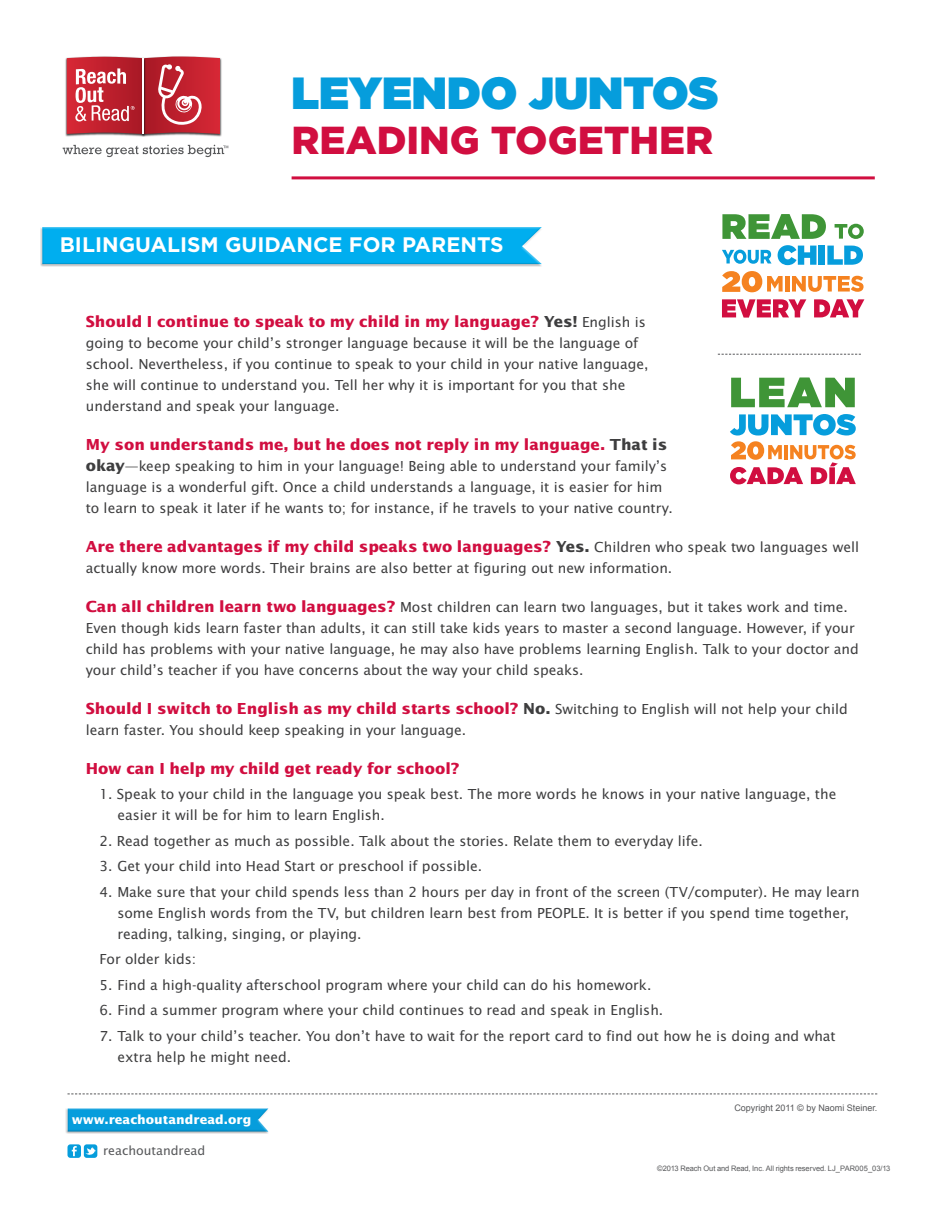
<style>
.page{position:relative;width:945px;height:1215px;background:#fff}
.page>*{position:absolute;margin:0;border:0;box-sizing:border-box;transform-origin:0 0}
.t1{font:900 45px "Gotham";color:#069ddc}
.t2{font:900 39px "Gotham";color:#d10e40}
.t3{font:700 21px "Gotham";color:#fff}
.t4{font:700 16.5px "Lucida Sans EF";color:#d10e40}
.t5{font:15px/21px "Lucida Sans EF";color:#3e3e3f}
.t6{font:700 13.5px "Lucida Sans EF";color:#fff}
.t7{font:13.5px "Lucida Sans EF";color:#57585a}
.t8{font:9px "Arial";color:#57585a}
.t9{font:7.5px "Arial";letter-spacing:-.01em;color:#57585a}
.s1{color:#3e3e3f}
.s2{font-weight:400;font-size:15px;color:#3e3e3f}
.s3{font-weight:700;font-size:16.5px}
.s4{font-weight:700;font-size:16.5px;color:#d10e40}
</style>
<div class="page">
<img style="left:65px;top:56px;width:75px;height:81px">
<img style="left:147px;top:56px;width:75px;height:81px">
<svg style="left:67px;top:57px;width:153px;height:77px;background:#c7414c"></svg>
<img style="left:140px;top:57px;width:7px;height:80px">
<hr style="left:143px;top:58px;width:1px;height:76px;background:#fff">
<svg style="left:63px;top:145px;width:165px;height:12px"></svg>
<hr style="left:292px;top:176px;width:583px;height:3px;background:#d10e40">
<div style="left:40px;top:226px;width:503px;height:41px;background:#231f20;opacity:.75"></div>
<svg style="left:68px;top:1094px;width:810px;height:1px"></svg>
<div style="left:65px;top:1108px;width:205px;height:26px;background:#231f20;opacity:.75"></div>
<svg style="left:68px;top:1144px;width:29px;height:14px"></svg>
<svg style="left:722px;top:299px;width:84px;height:19px"></svg>
<svg style="left:814px;top:299px;width:50px;height:18px"></svg>
<svg style="left:722px;top:214px;width:104px;height:25px"></svg>
<svg style="left:722px;top:250px;width:50px;height:14px"></svg>
<svg style="left:778px;top:245px;width:39px;height:20px"></svg>
<div style="left:819px;top:246px;width:6px;height:19px;background:#069ddc"></div>
<svg style="left:827px;top:246px;width:36px;height:19px"></svg>
<svg style="left:722px;top:271px;width:61px;height:21px"></svg>
<hr style="left:785px;top:276px;width:4px;height:16px;background:#f58220">
<svg style="left:792px;top:276px;width:72px;height:16px"></svg>
<svg style="left:835px;top:224px;width:29px;height:15px"></svg>
<svg style="left:731px;top:377px;width:124px;height:30px"></svg>
<svg style="left:730px;top:414px;width:126px;height:70px"></svg>
<svg style="left:718px;top:354px;width:143px;height:1px"></svg>
<h1 class="t1" style="left:292px;top:61px;width:428px">LEYENDO JUNTOS</h1>
<h2 class="t2" style="left:292px;top:113px;width:423px">READING TOGETHER</h2>
<h3 class="t3" style="left:60px;top:231px;width:445px">BILINGUALISM GUIDANCE FOR PARENTS</h3>
<p class="t4" style="left:86px;top:312px;width:562px">Should I continue to speak to my child in my language? <span class="s1">Yes!</span> <span class="s2">English is</span></p>
<p class="t5" style="left:86px;top:332px;width:564px">going to become your child’s stronger language because it will be the language of school. Nevertheless, if you continue to speak to your child in your native language, she will continue to understand you. Tell her why it is important for you that she understand and speak your language.</p>
<p class="t4" style="left:86px;top:435px;width:583px">My son understands me, but he does not reply in my language. <span class="s1">That is</span></p>
<p class="t5" style="left:86px;top:455px;width:588px"><span class="s3">okay</span>—keep speaking to him in your language! Being able to understand your family’s language is a wonderful gift. Once a child understands a language, it is easier for him to learn to speak it later if he wants to; for instance, if he travels to your native country.</p>
<p class="t4" style="left:86px;top:537px;width:775px">Are there advantages if my child speaks two languages? <span class="s1">Yes.</span> <span class="s2">Children who speak two languages well</span></p>
<p class="t5" style="left:86px;top:557px;width:588px">actually know more words. Their brains are also better at figuring out new information.</p>
<p class="t5" style="left:86px;top:596px;width:775px"><span class="s4">Can all children learn two languages?</span> Most children can learn two languages, but it takes work and time.<br>Even though kids learn faster than adults, it can still take kids years to master a second language. However, if your child has problems with your native language, he may also have problems learning English. Talk to your doctor and your child’s teacher if you have concerns about the way your child speaks.</p>
<p class="t4" style="left:86px;top:699px;width:763px">Should I switch to English as my child starts school? <span class="s1">No.</span> <span class="s2">Switching to English will not help your child</span></p>
<p class="t5" style="left:86px;top:719px;width:382px">learn faster. You should keep speaking in your language.</p>
<p class="t4" style="left:86px;top:759px;width:375px">How can I help my child get ready for school?</p>
<p class="t5" style="left:117px;top:784px;width:721px;text-indent:-18px">1. Speak to your child in the language you speak best. The more words he knows in your native language, the easier it will be for him to learn English.</p>
<p class="t5" style="left:99px;top:830px;width:605px">2. Read together as much as possible. Talk about the stories. Relate them to everyday life.</p>
<p class="t5" style="left:99px;top:856px;width:384px">3. Get your child into Head Start or preschool if possible.</p>
<p class="t5" style="left:117px;top:881px;width:744px;text-indent:-18px">4. Make sure that your child spends less than 2 hours per day in front of the screen (TV/computer). He may learn some English words from the TV, but children learn best from PEOPLE. It is better if you spend time together, reading, talking, singing, or playing.</p>
<p class="t5" style="left:99px;top:949px;width:98px">For older kids:</p>
<p class="t5" style="left:99px;top:974px;width:554px">5. Find a high-quality afterschool program where your child can do his homework.</p>
<p class="t5" style="left:99px;top:1000px;width:565px">6. Find a summer program where your child continues to read and speak in English.</p>
<p class="t5" style="left:117px;top:1025px;width:720px;text-indent:-18px">7. Talk to your child’s teacher. You don’t have to wait for the report card to find out how he is doing and what extra help he might need.</p>
<p class="t8" style="left:734px;top:1102px;width:145px">Copyright 2011 © by Naomi Steiner.</p>
<p class="t6" style="left:72px;top:1112px;width:181px">www.reachoutandread.org</p>
<p class="t7" style="left:103px;top:1144px;width:104px">reachoutandread</p>
<p class="t9" style="left:657px;top:1163px;width:235px">©2013 Reach Out and Read, Inc. All rights reserved. LJ_PAR005_03/13</p>
</div>
